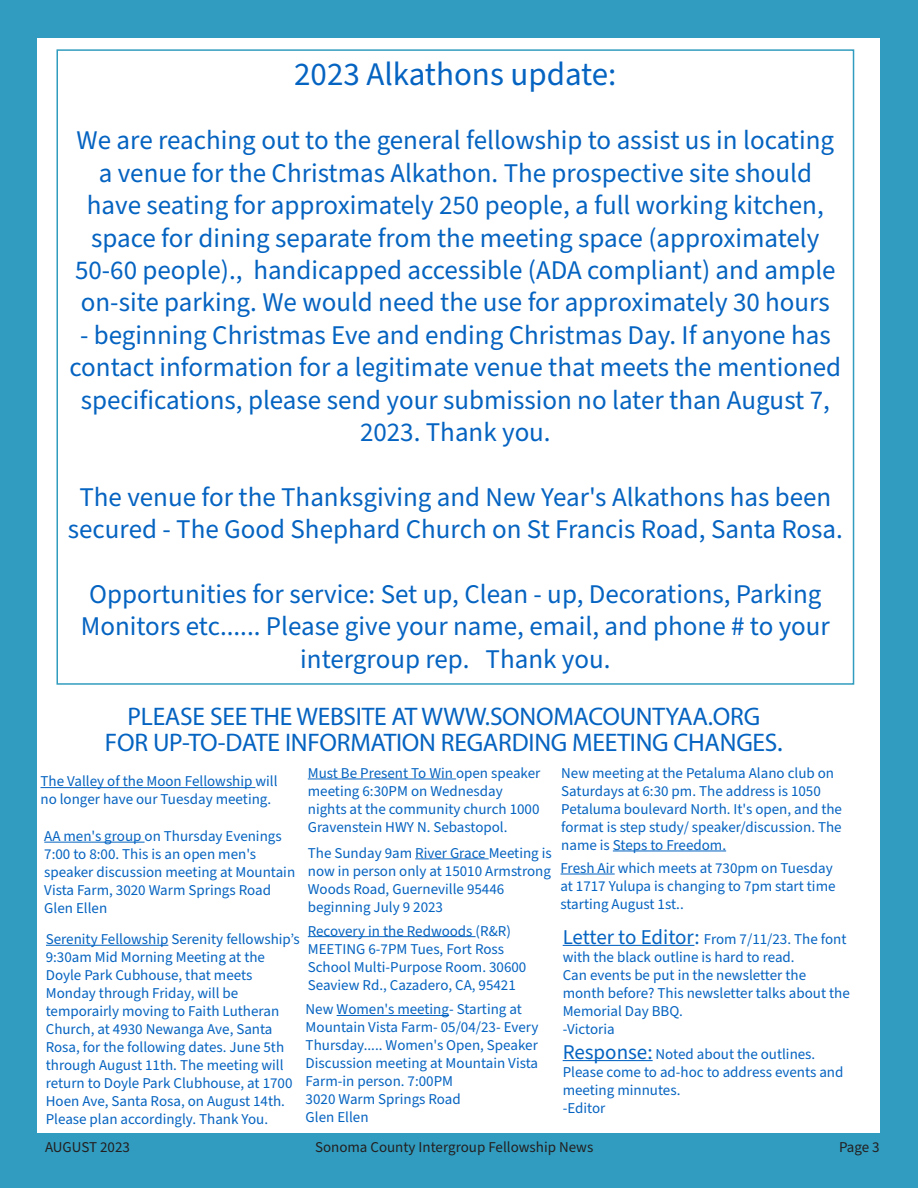
<style>
.page{position:relative;width:918px;height:1188px;background:#fff}
.page>*{position:absolute;margin:0;border:0;box-sizing:border-box;transform-origin:0 0}
.cal_day{font:33px "Source Sans Pro";color:#0563c1}
.cal_day-2{font:27px/32.4px "Source Sans Pro";color:#0563c1;text-align:center}
.t1{font:25.5px "Myriad Pro";letter-spacing:-.01em;color:#0563c1}
.cal_day-3{font:15px/18px "Source Sans Pro";color:#0563c1}
.t2{font:15px "Source Sans Pro";color:#231f20}
.s1{font-size:27px}
.s2{font-size:21px}
</style>
<div class="page">
<div style="left:0;top:1133px;width:918px;height:55px;background:#319cbf"></div>
<div style="left:880px;top:0;width:38px;height:1137px;background:#319cbf"></div>
<div style="left:0;top:0;width:38px;height:1137px;background:#319cbf"></div>
<div style="left:0;top:0;width:918px;height:38px;background:#319cbf"></div>
<hr style="left:40px;top:787px;width:215px;height:1px;background:#0563c1">
<hr style="left:415px;top:859px;width:74px;height:1px;background:#0563c1">
<hr style="left:561px;top:874px;width:54px;height:1px;background:#0563c1">
<hr style="left:46px;top:945px;width:122px;height:1px;background:#0563c1">
<hr style="left:44px;top:842px;width:101px;height:1px;background:#0563c1">
<hr style="left:337px;top:1015px;width:112px;height:1px;background:#0563c1">
<hr style="left:308px;top:936px;width:168px;height:1px;background:#0563c1">
<hr style="left:308px;top:779px;width:148px;height:1px;background:#0563c1">
<hr style="left:613px;top:851px;width:113px;height:1px;background:#0563c1">
<hr style="left:563px;top:945px;width:131px;height:1px;background:#0563c1">
<hr style="left:563px;top:1060px;width:90px;height:1px;background:#0563c1">
<p class="cal_day" style="left:294px;top:52px;width:324px">2023 Alkathons update:</p>
<p class="cal_day-2" style="left:75px;top:125px;width:762px">We are reaching out to the general fellowship to assist us in locating a venue for the Christmas Alkathon. The prospective site should have seating for approximately 250 people, a full working kitchen, space for dining separate from the meeting space (approximately 50-60 people)., handicapped accessible (ADA compliant) and ample on-site parking. We would need the use for approximately 30 hours</p>
<p class="cal_day-2" style="left:70px;top:320px;width:773px">- beginning Christmas Eve and ending Christmas Day. If anyone has contact information for a legitimate venue that meets the mentioned specifications, please send your submission no later than August 7, 2023. Thank you.</p>
<p class="cal_day-2" style="left:68px;top:482px;width:776px">The venue for the Thanksgiving and New Year's Alkathons has been secured - The Good Shephard Church on St Francis Road, Santa Rosa.</p>
<p class="cal_day-2" style="left:81px;top:579px;width:751px">Opportunities for service: Set up, Clean - up, Decorations, Parking<br>Monitors etc...... Please give your name, email, and phone # to your intergroup rep. Thank you.</p>
<p class="t1" style="left:128px;top:701px;width:634px">PLEASE SEE THE WEBSITE AT WWW.SONOMACOUNTYAA.ORG</p>
<p class="t1" style="left:105px;top:727px;width:679px">FOR UP-TO-DATE INFORMATION REGARDING MEETING CHANGES<span class="s1">.</span></p>
<p class="cal_day-3" style="left:40px;top:773px;width:239px">The Valley of the Moon Fellowship will no longer have our Tuesday meeting.</p>
<p class="cal_day-3" style="left:44px;top:828px;width:252px">AA men's group on Thursday Evenings 7:00 to 8:00. This is an open men's speaker discussion meeting at Mountain Vista Farm, 3020 Warm Springs Road</p>
<p class="cal_day-3" style="left:44px;top:900px;width:64px">Glen Ellen</p>
<p class="cal_day-3" style="left:308px;top:764px;width:234px">Must Be Present To Win open speaker meeting 6:30PM on Wednesday nights at the community church 1000<br>Gravenstein HWY N. Sebastopol.</p>
<p class="cal_day-3" style="left:561px;top:764px;width:282px">New meeting at the Petaluma Alano club on Saturdays at 6:30 pm. The address is 1050<br>Petaluma boulevard North. It's open, and the format is step study/ speaker/discussion. The name is Steps to Freedom.</p>
<p class="cal_day-3" style="left:308px;top:844px;width:246px">The Sunday 9am River Grace Meeting is now in person only at 15010 Armstrong<br>Woods Road, Guerneville 95446 beginning July 9 2023</p>
<p class="cal_day-3" style="left:561px;top:859px;width:277px">Fresh Air which meets at 730pm on Tuesday at 1717 Yulupa is changing to 7pm start time starting August 1st..</p>
<p class="cal_day-3" style="left:308px;top:922px;width:220px">Recovery in the Redwoods (R&amp;R)<br>MEETING 6-7PM Tues, Fort Ross<br>School Multi-Purpose Room. 30600<br>Seaview Rd., Cazadero, CA, 95421</p>
<p class="cal_day-3" style="left:46px;top:931px;width:256px">Serenity Fellowship Serenity fellowship’s 9:30am Mid Morning Meeting at the Doyle Park Cubhouse, that meets Monday through Friday, will be temporairly moving to Faith Lutheran Church, at 4930 Newanga Ave, Santa Rosa, for the following dates. June 5th through August 11th. The meeting will return to Doyle Park Clubhouse, at 1700<br>Hoen Ave, Santa Rosa, on August 14th.<br>Please plan accordingly. Thank You.</p>
<p class="cal_day-3" style="left:306px;top:1001px;width:234px">New Women's meeting- Starting at Mountain Vista Farm- 05/04/23- Every Thursday..... Women's Open, Speaker Discussion meeting at Mountain Vista Farm-in person. 7:00PM</p>
<p class="cal_day-3" style="left:306px;top:1091px;width:157px">3020 Warm Springs Road</p>
<p class="cal_day-3" style="left:306px;top:1109px;width:64px">Glen Ellen</p>
<p class="cal_day-3" style="left:563px;top:930px;width:285px"><span class="s2">Letter to Editor:</span> From 7/11/23. The font with the black outline is hard to read.</p>
<p class="cal_day-3" style="left:563px;top:966px;width:289px">Can events be put in the newsletter the month before? This newsletter talks about the<br>Memorial Day BBQ.</p>
<p class="cal_day-3" style="left:563px;top:1020px;width:54px">-Victoria</p>
<p class="cal_day-3" style="left:563px;top:1046px;width:282px"><span class="s2">Response:</span> Noted about the outlines.<br>Please come to ad-hoc to address events and meeting minnutes.</p>
<p class="cal_day-3" style="left:563px;top:1100px;width:44px">-Editor</p>
<p class="t2" style="left:45px;top:1137px;width:86px">AUGUST 2023</p>
<p class="t2" style="left:315px;top:1137px;width:280px">Sonoma County Intergroup Fellowship News</p>
<p class="t2" style="left:839px;top:1137px;width:42px">Page 3</p>
</div>
